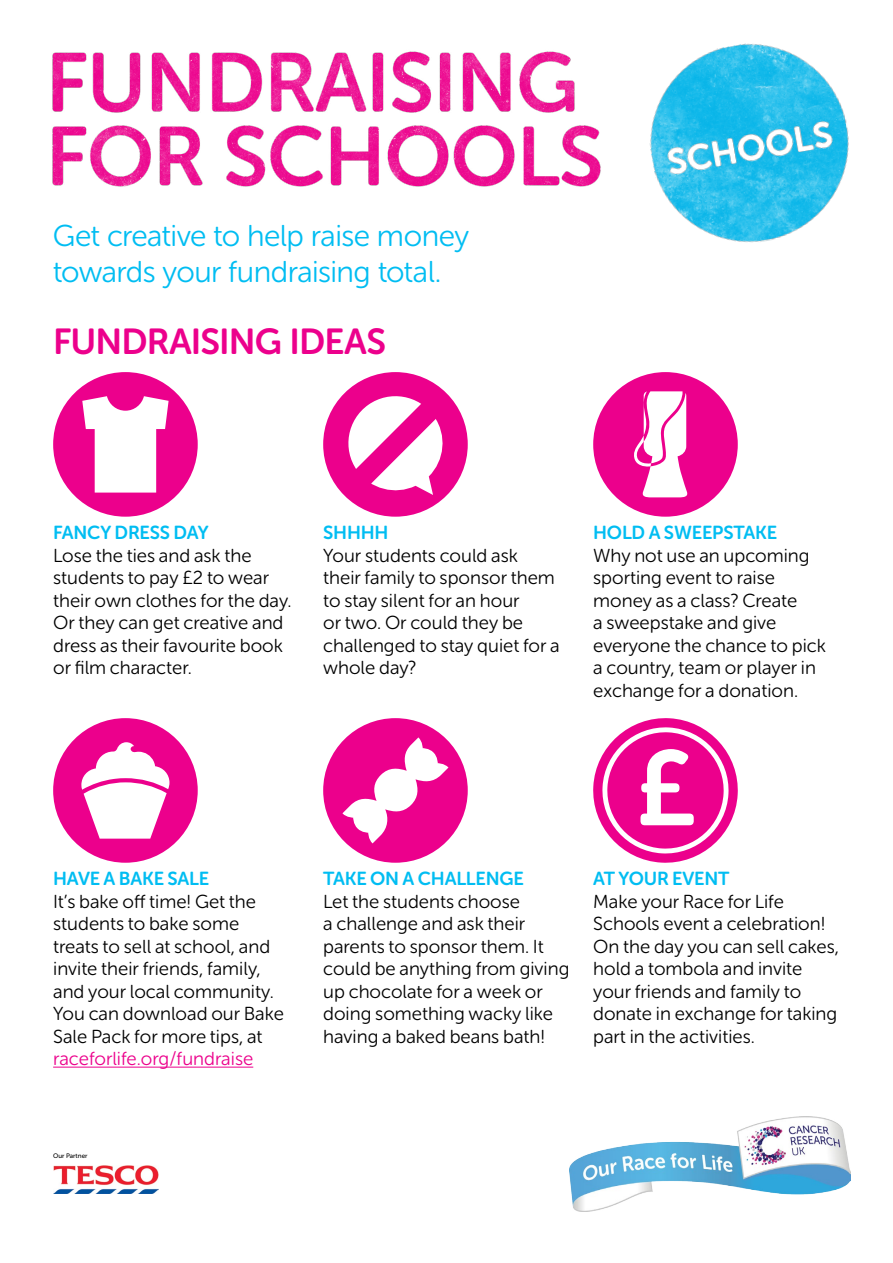
<style>
.page{position:relative;width:893px;height:1263px;background:#fff}
.page>*{position:absolute;margin:0;border:0;box-sizing:border-box;transform-origin:0 0}
.t1{font:36px "Museo Sans Rounded 700";letter-spacing:-.025em;color:#ec008c}
.t2{font:30px/36px "Museo Sans Rounded 300";letter-spacing:-.02em;color:#00bdf2}
.t3{font:18.75px/22.5px "Museo Sans Rounded 300";color:#000}
.t4{font:18.75px "Museo Sans Rounded 700";letter-spacing:-.01em;color:#00bdf2}
.t5{font:18.75px "Museo Sans Rounded 300";color:#ec008c}
.t6{font:6.45px "Museo Sans Rounded 500";color:#000}
</style>
<div class="page">
<hr style="left:53px;top:1067px;width:200px;height:1px;background:#ec008c">
<div style="left:53px;top:372px;width:145px;height:145px;background:#ec008c;border-radius:50%"></div>
<svg style="left:82px;top:396px;width:87px;height:97px"></svg>
<div style="left:53px;top:718px;width:145px;height:145px;background:#ec008c;border-radius:50%"></div>
<svg style="left:81px;top:742px;width:88px;height:97px"></svg>
<svg style="left:323px;top:372px;width:145px;height:145px"></svg>
<div style="left:323px;top:718px;width:145px;height:145px;background:#ec008c;border-radius:50%"></div>
<svg style="left:342px;top:737px;width:106px;height:106px"></svg>
<div style="left:593px;top:372px;width:145px;height:145px;background:#ec008c;border-radius:50%"></div>
<svg style="left:634px;top:391px;width:54px;height:106px"></svg>
<svg style="left:593px;top:718px;width:145px;height:145px"></svg>
<img style="left:649px;top:43px;width:200px;height:200px">
<img style="left:52px;top:51px;width:549px;height:136px">
<img style="left:53px;top:1165px;width:106px;height:29px">
<img style="left:570px;top:1116px;width:281px;height:96px">
<h2 class="t2" style="left:53px;top:218px;width:418px">Get creative to help raise money towards your fundraising total.</h2>
<h1 class="t1" style="left:53px;top:321px;width:42px">FUNDRA</h1>
<h1 class="t1" style="left:191px;top:321px;width:130px">ISING IDEAS</h1>
<p class="t4" style="left:53px;top:522px;width:157px">FANCY DRESS DAY</p>
<p class="t3" style="left:53px;top:544px;width:240px">Lose the ties and ask the students to pay £2 to wear their own clothes for the day.<br>Or they can get creative and dress as their favourite book or film character.</p>
<p class="t4" style="left:323px;top:522px;width:14px">SHHHH</p>
<p class="t3" style="left:323px;top:544px;width:238px">Your students could ask their family to sponsor them to stay silent for an hour<br>or two. Or could they be challenged to stay quiet for a whole day?</p>
<p class="t4" style="left:593px;top:522px;width:185px">HOLD A SWEEPSTAKE</p>
<p class="t3" style="left:593px;top:544px;width:234px">Why not use an upcoming sporting event to raise money as a class? Create<br>a sweepstake and give everyone the chance to pick a country, team or player in exchange for a donation.</p>
<p class="t4" style="left:53px;top:868px;width:158px">HAVE A BAKE SALE</p>
<p class="t3" style="left:53px;top:890px;width:232px">It’s bake off time! Get the students to bake some treats to sell at school, and invite their friends, family, and your local community.<br>You can download our Bake<br>Sale Pack for more tips, at</p>
<p class="t5" style="left:53px;top:1049px;width:202px">raceforlife.org/fundraise</p>
<p class="t6" style="left:53px;top:1152px;width:36px">Our Partner</p>
<p class="t4" style="left:323px;top:868px;width:202px">TAKE ON A CHALLENGE</p>
<p class="t3" style="left:323px;top:890px;width:248px">Let the students choose<br>a challenge and ask their parents to sponsor them. It could be anything from giving up chocolate for a week or doing something wacky like having a baked beans bath!</p>
<p class="t4" style="left:593px;top:868px;width:133px">AT YOUR EVENT</p>
<p class="t3" style="left:593px;top:890px;width:247px">Make your Race for Life<br>Schools event a celebration!<br>On the day you can sell cakes, hold a tombola and invite your friends and family to donate in exchange for taking part in the activities.</p>
</div>
